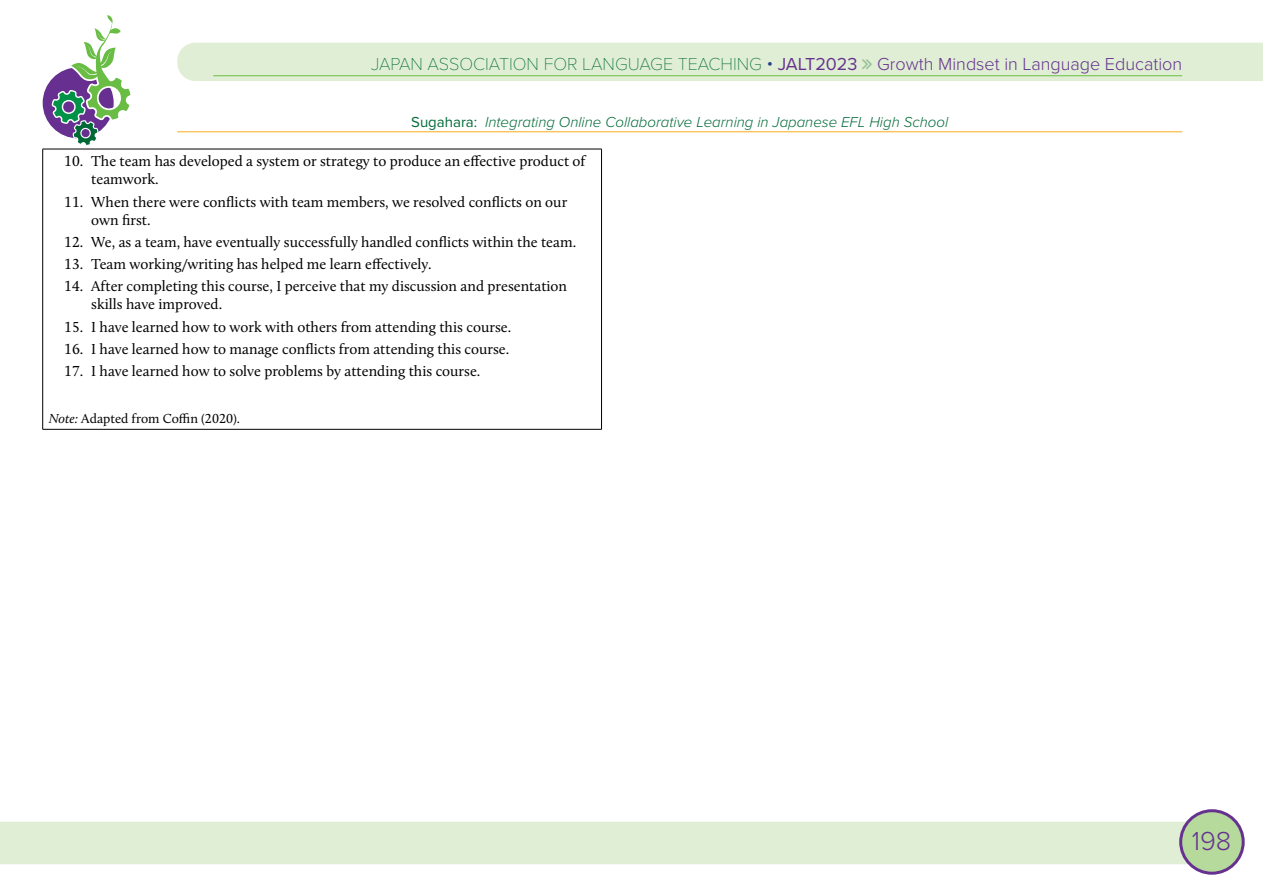
<style>
.page{position:relative;width:1263px;height:893px;background:#fff}
.page>*{position:absolute;margin:0;border:0;box-sizing:border-box;transform-origin:0 0}
.t1{font:300 27px "Proxima Nova";color:#66318f}
.t2{font:100 18px "Proxima Nova T";color:#026a37}
.t3{font:15px/18px "Calluna";color:#000}
.t4{font:italic 300 15px "Proxima Nova";color:#026a37}
.t5{font:13.5px "Calluna";color:#000}
.s1{font-family:"Proxima Nova";font-weight:300;color:#25408f}
.s2{font-family:"Proxima Nova";font-weight:400;color:#66318f}
.s3{font-family:"Proxima Nova";font-weight:300;color:#66318f}
.s4{font-weight:400;font-style:normal}
.s5{font-style:italic}
</style>
<div class="page">
<div style="left:0;top:822px;width:1190px;height:42px;background:#dfeed4"></div>
<div style="left:1181px;top:811px;width:62px;height:62px;background:#b5da9c;border-radius:50%"></div>
<div style="left:1179px;top:809px;width:66px;height:66px;border:3px solid #66318f;border-radius:50%"></div>
<svg style="left:42px;top:15px;width:89px;height:130px"></svg>
<hr style="left:177px;top:132px;width:1005px;height:1px;background:#f9ac1a">
<hr style="left:43px;top:149px;width:559px;height:1px;background:#000">
<hr style="left:42px;top:149px;width:1px;height:280px;background:#000">
<hr style="left:601px;top:149px;width:1px;height:280px;background:#000">
<hr style="left:43px;top:429px;width:559px;height:1px;background:#000">
<div style="left:177px;top:43px;width:1086px;height:38px;background:#dfeed4"></div>
<p class="t2" style="left:371px;top:53px;width:813px">JAPAN ASSOCIATION FOR LANGUAGE TEACHING <span class="s1">•</span> <span class="s2">JALT2023</span> <span class="s3">Growth Mindset in Language Education</span></p>
<p class="t4" style="left:411px;top:111px;width:538px"><span class="s4">Sugahara:</span> Integrating Online Collaborative Learning in Japanese EFL High School</p>
<p class="t3" style="left:91px;top:152px;width:496px;text-indent:-27px">10. The team has developed a system or strategy to produce an effective product of teamwork.</p>
<p class="t3" style="left:91px;top:192px;width:478px;text-indent:-27px">11. When there were conflicts with team members, we resolved conflicts on our own first.</p>
<p class="t3" style="left:64px;top:233px;width:514px">12. We, as a team, have eventually successfully handled conflicts within the team.</p>
<p class="t3" style="left:64px;top:255px;width:369px">13. Team working/writing has helped me learn effectively.</p>
<p class="t3" style="left:91px;top:277px;width:477px;text-indent:-27px">14. After completing this course, I perceive that my discussion and presentation skills have improved.</p>
<p class="t3" style="left:64px;top:317px;width:448px">15. I have learned how to work with others from attending this course.</p>
<p class="t3" style="left:64px;top:340px;width:447px">16. I have learned how to manage conflicts from attending this course.</p>
<p class="t3" style="left:64px;top:362px;width:418px">17. I have learned how to solve problems by attending this course.</p>
<p class="t5" style="left:49px;top:411px;width:193px"><span class="s5">Note:</span> Adapted from Coffin (2020).</p>
<h1 class="t1" style="left:1192px;top:820px;width:41px">198</h1>
</div>
